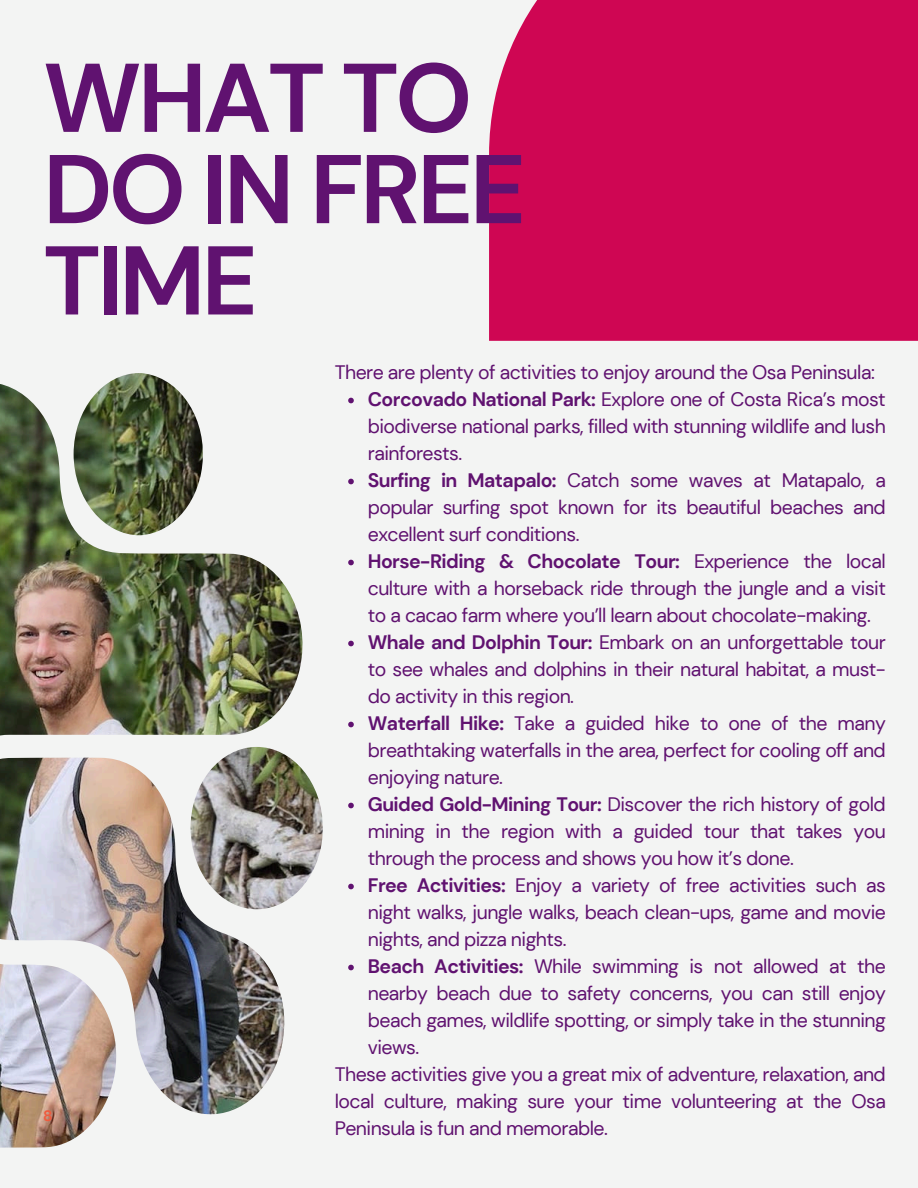
<style>
.page{position:relative;width:918px;height:1188px;background:#f3f4f3}
.page>*{position:absolute;margin:0;border:0;box-sizing:border-box;transform-origin:0 0}
.t1{font:700 97.35px/91.3px "DM Sans";letter-spacing:-.035em;color:#601270}
.t2{font:19.5px/27px "DM Sans";letter-spacing:-.03em;color:#601270;text-align:justify}
.t3{font:700 15px "DM Sans";color:#ef5b3e}
.s1{font-weight:700}
</style>
<div class="page">
<div style="left:489px;top:0;width:429px;height:341px;background:#cf0653"></div>
<img style="left:0;top:373px;width:323px;height:775px">
<svg style="left:348px;top:398px;width:6px;height:5px"></svg>
<svg style="left:348px;top:479px;width:6px;height:5px"></svg>
<svg style="left:348px;top:560px;width:6px;height:5px"></svg>
<svg style="left:348px;top:641px;width:6px;height:5px"></svg>
<svg style="left:348px;top:722px;width:6px;height:5px"></svg>
<svg style="left:348px;top:803px;width:6px;height:5px"></svg>
<svg style="left:348px;top:884px;width:6px;height:5px"></svg>
<svg style="left:348px;top:965px;width:6px;height:5px"></svg>
<p class="t1" style="left:43px;top:53px;width:485px">WHAT TO<br>DO IN FREE<br>TIME</p>
<p class="t3" style="left:43px;top:1106px;width:11px">8</p>
<p class="t2" style="left:335px;top:358px;width:542px">There are plenty of activities to enjoy around the Osa Peninsula:</p>
<p class="t2" style="left:368px;top:385px;width:520px"><span class="s1">Corcovado National Park:</span> Explore one of Costa Rica’s most biodiverse national parks, filled with stunning wildlife and lush rainforests.</p>
<p class="t2" style="left:368px;top:466px;width:520px"><span class="s1">Surfing in Matapalo:</span> Catch some waves at Matapalo, a popular surfing spot known for its beautiful beaches and excellent surf conditions.</p>
<p class="t2" style="left:368px;top:547px;width:520px"><span class="s1">Horse-Riding &amp; Chocolate Tour:</span> Experience the local culture with a horseback ride through the jungle and a visit to a cacao farm where you’ll learn about chocolate-making.</p>
<p class="t2" style="left:368px;top:628px;width:520px"><span class="s1">Whale and Dolphin Tour:</span> Embark on an unforgettable tour to see whales and dolphins in their natural habitat, a must&shy;do activity in this region.</p>
<p class="t2" style="left:368px;top:709px;width:520px"><span class="s1">Waterfall Hike:</span> Take a guided hike to one of the many breathtaking waterfalls in the area, perfect for cooling off and enjoying nature.</p>
<p class="t2" style="left:368px;top:790px;width:520px"><span class="s1">Guided Gold-Mining Tour:</span> Discover the rich history of gold mining in the region with a guided tour that takes you through the process and shows you how it’s done.</p>
<p class="t2" style="left:368px;top:871px;width:520px"><span class="s1">Free Activities:</span> Enjoy a variety of free activities such as night walks, jungle walks, beach clean-ups, game and movie nights, and pizza nights.</p>
<p class="t2" style="left:368px;top:952px;width:520px"><span class="s1">Beach Activities:</span> While swimming is not allowed at the nearby beach due to safety concerns, you can still enjoy beach games, wildlife spotting, or simply take in the stunning views.</p>
<p class="t2" style="left:335px;top:1060px;width:553px">These activities give you a great mix of adventure, relaxation, and local culture, making sure your time volunteering at the Osa Peninsula is fun and memorable.</p>
</div>
